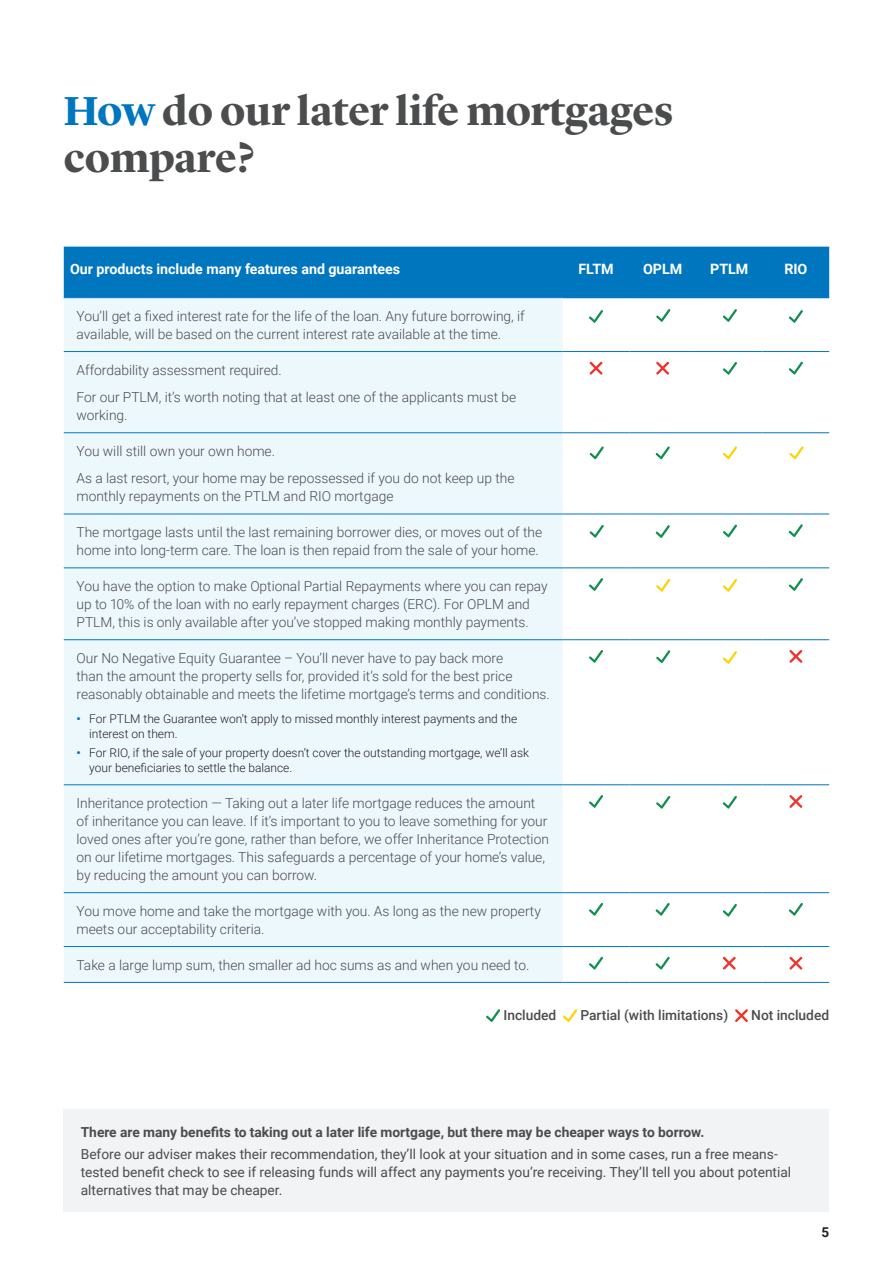
<style>
.page{position:relative;width:893px;height:1263px;background:#fff}
.page>*{position:absolute;margin:0;border:0;box-sizing:border-box;transform-origin:0 0}
.H1_Lyon_28_Bd{font:700 42px/46.5px "Lyon Display";letter-spacing:-.005em;color:#4b4c4d}
.Table_head_9_2_Bd{font:700 14.25px "Roboto";color:#fff}
.Body_9_2_Lt{font:300 13.8px/18px "Roboto";color:#4b4c4d}
.Box_body_9_2_Rg{font:13.8px/18px "Roboto";color:#4b4c4d}
.H4_Roboto_Bd{font:700 13.8px "Roboto";color:#4b4c4d}
.Body_9_2_Lt-2{font:500 13.8px "Roboto";color:#4b4c4d}
.t1{font:700 13.5px "Roboto";color:#231f20}
.t2{font:300 12px/15px "Roboto";color:#231f20}
.s1{color:#0076bf}
.s2{font-weight:700;color:#0076bf}
</style>
<div class="page">
<div style="left:64px;top:1109px;width:765px;height:103px;background:#f2f3f4"></div>
<div style="left:64px;top:247px;width:765px;height:50px;background:#0076bf"></div>
<div style="left:64px;top:298px;width:499px;height:684px;background:#edf8fd"></div>
<hr style="left:563px;top:351px;width:66px;height:1px;background:#0076bf">
<hr style="left:629px;top:351px;width:67px;height:1px;background:#0076bf">
<hr style="left:696px;top:351px;width:67px;height:1px;background:#0076bf">
<hr style="left:763px;top:351px;width:66px;height:1px;background:#0076bf">
<hr style="left:563px;top:432px;width:66px;height:1px;background:#0076bf">
<hr style="left:629px;top:432px;width:67px;height:1px;background:#0076bf">
<hr style="left:696px;top:432px;width:67px;height:1px;background:#0076bf">
<hr style="left:763px;top:432px;width:66px;height:1px;background:#0076bf">
<hr style="left:563px;top:514px;width:66px;height:1px;background:#0076bf">
<hr style="left:629px;top:514px;width:67px;height:1px;background:#0076bf">
<hr style="left:696px;top:514px;width:67px;height:1px;background:#0076bf">
<hr style="left:763px;top:514px;width:66px;height:1px;background:#0076bf">
<hr style="left:563px;top:567px;width:66px;height:1px;background:#0076bf">
<hr style="left:629px;top:567px;width:67px;height:1px;background:#0076bf">
<hr style="left:696px;top:567px;width:67px;height:1px;background:#0076bf">
<hr style="left:763px;top:567px;width:66px;height:1px;background:#0076bf">
<hr style="left:563px;top:639px;width:66px;height:1px;background:#0076bf">
<hr style="left:629px;top:639px;width:67px;height:1px;background:#0076bf">
<hr style="left:696px;top:639px;width:67px;height:1px;background:#0076bf">
<hr style="left:763px;top:639px;width:66px;height:1px;background:#0076bf">
<hr style="left:563px;top:784px;width:66px;height:1px;background:#0076bf">
<hr style="left:629px;top:784px;width:67px;height:1px;background:#0076bf">
<hr style="left:696px;top:784px;width:67px;height:1px;background:#0076bf">
<hr style="left:763px;top:784px;width:66px;height:1px;background:#0076bf">
<hr style="left:563px;top:892px;width:66px;height:1px;background:#0076bf">
<hr style="left:629px;top:892px;width:67px;height:1px;background:#0076bf">
<hr style="left:696px;top:892px;width:67px;height:1px;background:#0076bf">
<hr style="left:763px;top:892px;width:66px;height:1px;background:#0076bf">
<hr style="left:563px;top:946px;width:66px;height:1px;background:#0076bf">
<hr style="left:629px;top:946px;width:67px;height:1px;background:#0076bf">
<hr style="left:696px;top:946px;width:67px;height:1px;background:#0076bf">
<hr style="left:763px;top:946px;width:66px;height:1px;background:#0076bf">
<hr style="left:563px;top:982px;width:66px;height:1px;background:#0076bf">
<hr style="left:629px;top:982px;width:67px;height:1px;background:#0076bf">
<hr style="left:696px;top:982px;width:67px;height:1px;background:#0076bf">
<hr style="left:763px;top:982px;width:66px;height:1px;background:#0076bf">
<hr style="left:563px;top:297px;width:66px;height:1px;background:#0076bf">
<hr style="left:629px;top:297px;width:67px;height:1px;background:#0076bf">
<hr style="left:696px;top:297px;width:67px;height:1px;background:#0076bf">
<hr style="left:763px;top:297px;width:66px;height:1px;background:#0076bf">
<hr style="left:64px;top:297px;width:499px;height:1px;background:#0076bf">
<hr style="left:64px;top:351px;width:499px;height:1px;background:#0076bf">
<hr style="left:64px;top:432px;width:499px;height:1px;background:#0076bf">
<hr style="left:64px;top:514px;width:499px;height:1px;background:#0076bf">
<hr style="left:64px;top:567px;width:499px;height:1px;background:#0076bf">
<hr style="left:64px;top:639px;width:499px;height:1px;background:#0076bf">
<hr style="left:64px;top:784px;width:499px;height:1px;background:#0076bf">
<hr style="left:64px;top:892px;width:499px;height:1px;background:#0076bf">
<hr style="left:64px;top:946px;width:499px;height:1px;background:#0076bf">
<hr style="left:64px;top:982px;width:499px;height:1px;background:#0076bf">
<svg style="left:589px;top:310px;width:14px;height:13px"></svg>
<svg style="left:656px;top:309px;width:14px;height:13px"></svg>
<svg style="left:723px;top:309px;width:14px;height:13px"></svg>
<svg style="left:789px;top:310px;width:14px;height:13px"></svg>
<svg style="left:589px;top:362px;width:13px;height:13px"></svg>
<svg style="left:656px;top:362px;width:13px;height:13px"></svg>
<svg style="left:723px;top:362px;width:14px;height:13px"></svg>
<svg style="left:789px;top:362px;width:14px;height:13px"></svg>
<svg style="left:723px;top:446px;width:14px;height:13px"></svg>
<svg style="left:789px;top:446px;width:15px;height:13px"></svg>
<svg style="left:590px;top:525px;width:14px;height:13px"></svg>
<svg style="left:656px;top:525px;width:14px;height:13px"></svg>
<svg style="left:723px;top:524px;width:14px;height:13px"></svg>
<svg style="left:789px;top:524px;width:14px;height:13px"></svg>
<svg style="left:589px;top:578px;width:14px;height:13px"></svg>
<svg style="left:656px;top:579px;width:14px;height:13px"></svg>
<svg style="left:723px;top:579px;width:14px;height:13px"></svg>
<svg style="left:789px;top:578px;width:14px;height:13px"></svg>
<svg style="left:589px;top:650px;width:14px;height:13px"></svg>
<svg style="left:656px;top:650px;width:14px;height:13px"></svg>
<svg style="left:723px;top:651px;width:14px;height:13px"></svg>
<svg style="left:789px;top:650px;width:13px;height:13px"></svg>
<svg style="left:589px;top:795px;width:14px;height:13px"></svg>
<svg style="left:656px;top:796px;width:14px;height:13px"></svg>
<svg style="left:723px;top:796px;width:14px;height:13px"></svg>
<svg style="left:789px;top:795px;width:13px;height:13px"></svg>
<svg style="left:589px;top:903px;width:14px;height:13px"></svg>
<svg style="left:655px;top:903px;width:15px;height:13px"></svg>
<svg style="left:723px;top:904px;width:14px;height:13px"></svg>
<svg style="left:789px;top:903px;width:14px;height:13px"></svg>
<svg style="left:589px;top:957px;width:14px;height:13px"></svg>
<svg style="left:655px;top:957px;width:15px;height:13px"></svg>
<svg style="left:723px;top:957px;width:13px;height:13px"></svg>
<svg style="left:789px;top:957px;width:13px;height:13px"></svg>
<svg style="left:486px;top:1009px;width:14px;height:13px"></svg>
<svg style="left:563px;top:1009px;width:14px;height:13px"></svg>
<svg style="left:735px;top:1009px;width:13px;height:13px"></svg>
<svg style="left:656px;top:446px;width:14px;height:13px"></svg>
<svg style="left:590px;top:446px;width:14px;height:13px"></svg>
<p class="H1_Lyon_28_Bd" style="left:64px;top:85px;width:611px"><span class="s1">How</span> do our later life mortgages compare?</p>
<p class="Table_head_9_2_Bd" style="left:70px;top:259px;width:331px">Our products include many features and guarantees</p>
<p class="Table_head_9_2_Bd" style="left:578px;top:259px;width:37px">FLTM</p>
<p class="Table_head_9_2_Bd" style="left:643px;top:259px;width:41px">OPLM</p>
<p class="Table_head_9_2_Bd" style="left:710px;top:259px;width:40px">PTLM</p>
<p class="Table_head_9_2_Bd" style="left:784px;top:259px;width:25px">RIO</p>
<p class="Body_9_2_Lt" style="left:77px;top:306px;width:450px">You’ll get a fixed interest rate for the life of the loan. Any future borrowing, if available, will be based on the current interest rate available at the time.</p>
<p class="Body_9_2_Lt" style="left:77px;top:360px;width:207px">Affordability assessment required.</p>
<p class="Body_9_2_Lt" style="left:77px;top:388px;width:441px">For our PTLM, it’s worth noting that at least one of the applicants must be working.</p>
<p class="Body_9_2_Lt" style="left:77px;top:441px;width:200px">You will still own your own home.</p>
<p class="Body_9_2_Lt" style="left:77px;top:469px;width:439px">As a last resort, your home may be repossessed if you do not keep up the monthly repayments on the PTLM and RIO mortgage</p>
<p class="Body_9_2_Lt" style="left:77px;top:523px;width:467px">The mortgage lasts until the last remaining borrower dies, or moves out of the home into long-term care. The loan is then repaid from the sale of your home.</p>
<p class="Body_9_2_Lt" style="left:77px;top:576px;width:473px">You have the option to make Optional Partial Repayments where you can repay up to 10% of the loan with no early repayment charges (ERC). For OPLM and<br>PTLM, this is only available after you’ve stopped making monthly payments.</p>
<p class="Body_9_2_Lt" style="left:77px;top:648px;width:475px">Our No Negative Equity Guarantee – You’ll never have to pay back more<br>than the amount the property sells for, provided it’s sold for the best price reasonably obtainable and meets the lifetime mortgage’s terms and conditions.</p>
<p class="t2" style="left:89px;top:711px;width:430px;text-indent:-13px"><span class="s2">•</span> For PTLM the Guarantee won’t apply to missed monthly interest payments and the interest on them.</p>
<p class="t2" style="left:89px;top:745px;width:441px;text-indent:-13px"><span class="s2">•</span> For RIO, if the sale of your property doesn’t cover the outstanding mortgage, we’ll ask your beneficiaries to settle the balance.</p>
<p class="Body_9_2_Lt" style="left:77px;top:793px;width:474px">Inheritance protection — Taking out a later life mortgage reduces the amount of inheritance you can leave. If it’s important to you to leave something for your loved ones after you’re gone, rather than before, we offer Inheritance Protection on our lifetime mortgages. This safeguards a percentage of your home’s value, by reducing the amount you can borrow.</p>
<p class="Body_9_2_Lt" style="left:77px;top:901px;width:466px">You move home and take the mortgage with you. As long as the new property meets our acceptability criteria.</p>
<p class="Body_9_2_Lt" style="left:77px;top:955px;width:454px">Take a large lump sum, then smaller ad hoc sums as and when you need to.</p>
<p class="Body_9_2_Lt-2" style="left:503px;top:1005px;width:54px">Included</p>
<p class="Body_9_2_Lt-2" style="left:580px;top:1005px;width:149px">Partial (with limitations)</p>
<p class="Body_9_2_Lt-2" style="left:751px;top:1005px;width:79px">Not included</p>
<p class="H4_Roboto_Bd" style="left:81px;top:1122px;width:625px">There are many benefits to taking out a later life mortgage, but there may be cheaper ways to borrow.</p>
<p class="Box_body_9_2_Rg" style="left:81px;top:1144px;width:712px">Before our adviser makes their recommendation, they’ll look at your situation and in some cases, run a free means&shy;tested benefit check to see if releasing funds will affect any payments you’re receiving. They’ll tell you about potential alternatives that may be cheaper.</p>
<p class="t1" style="left:821px;top:1223px;width:9px">5</p>
</div>
